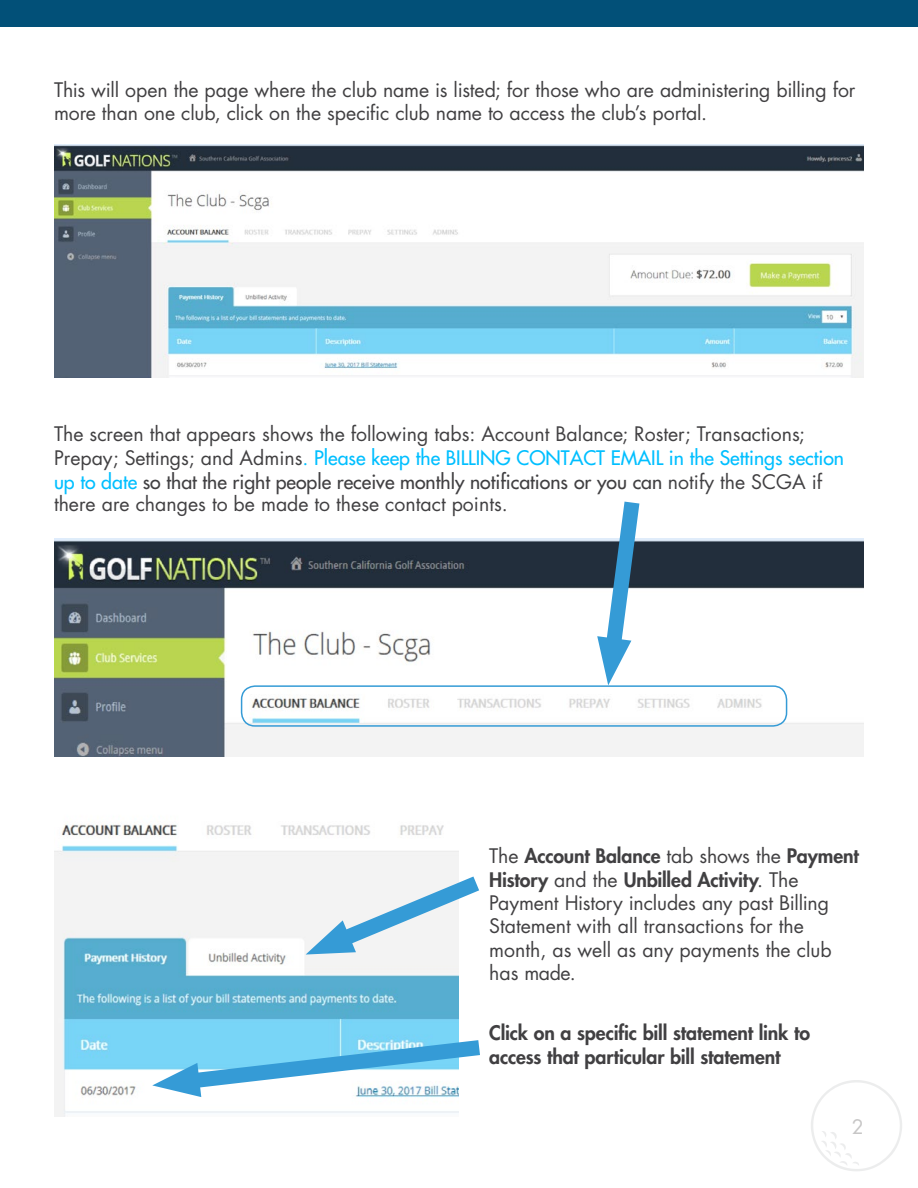
<style>
.page{position:relative;width:918px;height:1188px;background:#fff}
.page>*{position:absolute;margin:0;border:0;box-sizing:border-box;transform-origin:0 0}
.t1{font:19.5px/23.4px "Futura Std";color:#414042}
.t2{font:800 19.5px/23.4px "Futura Std";letter-spacing:-.01em;color:#414042}
.t3{font:19.5px "Futura Std";color:#c7c6c6}
.s1{color:#00bfff}
.s2{font-weight:500;color:#00bfff}
.s3{font-weight:500}
.s4{font-weight:800}
</style>
<div class="page">
<div style="left:0;top:0;width:918px;height:27px;background:#025078"></div>
<svg style="left:811px;top:1080px;width:91px;height:91px"></svg>
<img style="left:54px;top:145px;width:810px;height:233px">
<img style="left:54px;top:539px;width:810px;height:218px">
<img style="left:54px;top:823px;width:405px;height:294px">
<svg style="left:595px;top:501px;width:54px;height:184px"></svg>
<svg style="left:306px;top:864px;width:173px;height:99px"></svg>
<svg style="left:152px;top:1031px;width:328px;height:68px"></svg>
<div style="left:241px;top:685px;width:546px;height:42px;border:2px solid #359bd6;border-radius:14px"></div>
<p class="t1" style="left:54px;top:78px;width:803px">This will open the page where the club name is listed; for those who are administering billing for more than one club, click on the specific club name to access the club’s portal.</p>
<p class="t1" style="left:54px;top:422px;width:792px">The screen that appears shows the following tabs: Account Balance; Roster; Transactions; Prepay; Settings; and Admins<span class="s1">.</span> <span class="s2">Please keep the BILLING CONTACT EMAIL in the Settings section up to date</span> <span class="s3">so that the right people receive monthly notifications or you can</span> notify the SCGA if there are changes to be made to these contact points.</p>
<p class="t1" style="left:489px;top:844px;width:371px">The <span class="s4">Account Balance</span> tab shows the <span class="s4">Payment History</span> and the <span class="s4">Unbilled Activity</span>. The Payment History includes any past Billing Statement with all transactions for the month, as well as any payments the club</p>
<p class="t1" style="left:489px;top:961px;width:88px">has made.</p>
<p class="t2" style="left:489px;top:1021px;width:322px">Click on a specific bill statement link to access that particular bill statement</p>
<p class="t3" style="left:852px;top:1114px;width:14px">2</p>
</div>
